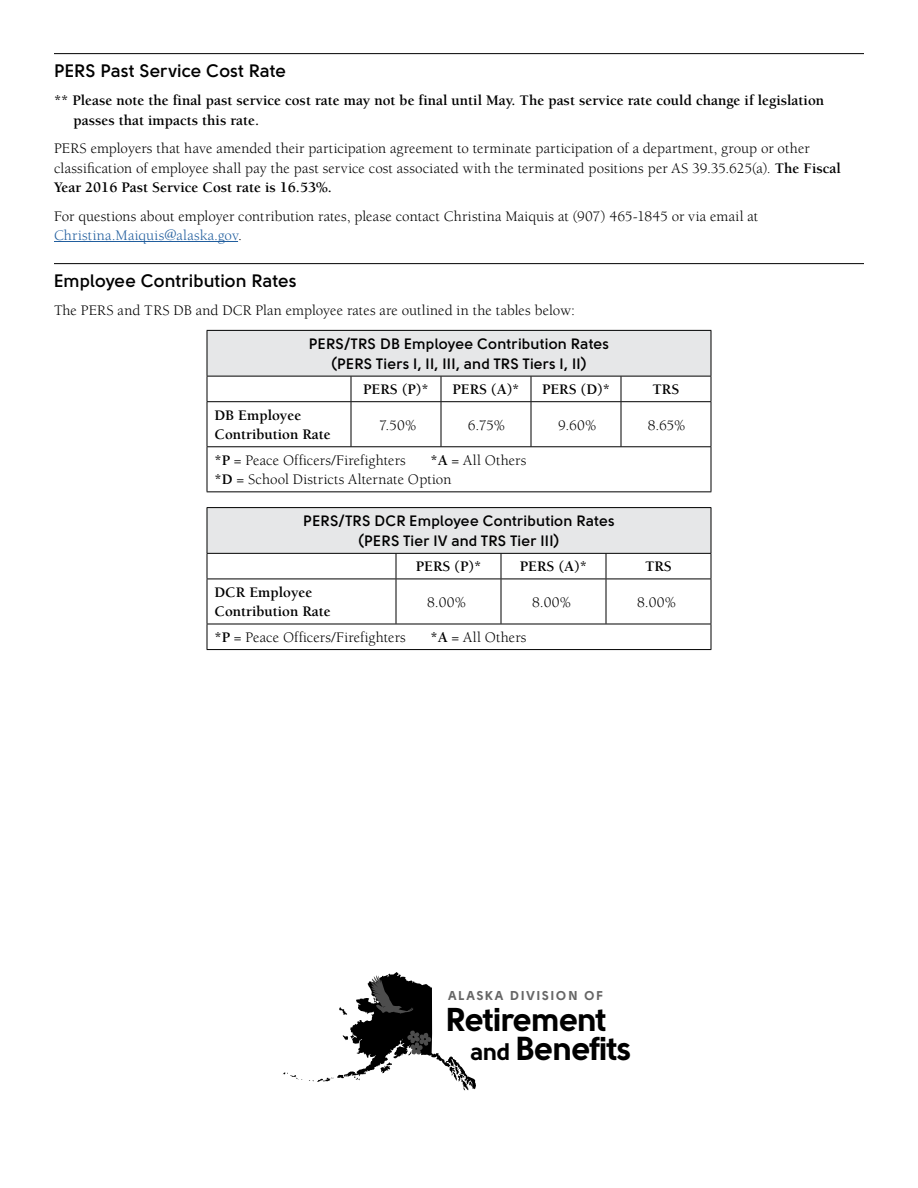
<style>
.page{position:relative;width:918px;height:1188px;background:#fff}
.page>*{position:absolute;margin:0;border:0;box-sizing:border-box;transform-origin:0 0}
.t1{font:33px/29.2px "Solomon Sans Bold";letter-spacing:-.03em;color:#000}
.t2{font:700 18px "Solomon Sans Semi";letter-spacing:-.005em;color:#000}
.t3{font:15px/19.5px "Berkeley Std";letter-spacing:.005em;color:#000}
.t4{font:700 15px/19.5px "Berkeley Std";color:#000}
.t5{font:700 15px/19.5px "Solomon Sans Semi";letter-spacing:.005em;color:#000;text-align:center}
.t6{font:12.75px "Solomon Sans Bold";letter-spacing:.14em;color:#666}
.s1{font-weight:700}
.s2{color:#215e9e}
.s3{font-size:24px}
</style>
<div class="page">
<hr style="left:54px;top:53px;width:810px;height:1px;background:#000">
<hr style="left:54px;top:241px;width:184px;height:1px;background:#215e9e">
<hr style="left:54px;top:263px;width:810px;height:1px;background:#000">
<div style="left:207px;top:330px;width:504px;height:46px;background:#e6e7e8"></div>
<hr style="left:207px;top:330px;width:144px;height:1px;background:#000">
<hr style="left:207px;top:331px;width:1px;height:45px;background:#000">
<hr style="left:351px;top:330px;width:90px;height:1px;background:#000">
<hr style="left:441px;top:330px;width:90px;height:1px;background:#000">
<hr style="left:531px;top:330px;width:90px;height:1px;background:#000">
<hr style="left:621px;top:330px;width:90px;height:1px;background:#000">
<hr style="left:711px;top:331px;width:1px;height:45px;background:#000">
<hr style="left:207px;top:376px;width:144px;height:1px;background:#000">
<svg style="left:207px;top:376px;width:1px;height:25px"></svg>
<hr style="left:351px;top:376px;width:90px;height:1px;background:#000">
<svg style="left:351px;top:376px;width:1px;height:25px"></svg>
<hr style="left:441px;top:376px;width:90px;height:1px;background:#000">
<svg style="left:441px;top:376px;width:1px;height:25px"></svg>
<hr style="left:531px;top:376px;width:90px;height:1px;background:#000">
<svg style="left:531px;top:376px;width:1px;height:25px"></svg>
<hr style="left:621px;top:376px;width:90px;height:1px;background:#000">
<svg style="left:621px;top:376px;width:1px;height:25px"></svg>
<svg style="left:711px;top:376px;width:1px;height:25px"></svg>
<hr style="left:207px;top:401px;width:144px;height:1px;background:#000">
<hr style="left:207px;top:402px;width:1px;height:44px;background:#000">
<hr style="left:351px;top:401px;width:90px;height:1px;background:#000">
<hr style="left:351px;top:402px;width:1px;height:44px;background:#000">
<hr style="left:441px;top:401px;width:90px;height:1px;background:#000">
<hr style="left:441px;top:402px;width:1px;height:44px;background:#000">
<hr style="left:531px;top:401px;width:90px;height:1px;background:#000">
<hr style="left:531px;top:402px;width:1px;height:44px;background:#000">
<hr style="left:621px;top:401px;width:90px;height:1px;background:#000">
<hr style="left:621px;top:402px;width:1px;height:44px;background:#000">
<hr style="left:711px;top:402px;width:1px;height:44px;background:#000">
<hr style="left:207px;top:446px;width:144px;height:1px;background:#000">
<hr style="left:207px;top:447px;width:1px;height:44px;background:#000">
<hr style="left:351px;top:446px;width:90px;height:1px;background:#000">
<hr style="left:441px;top:446px;width:90px;height:1px;background:#000">
<hr style="left:531px;top:446px;width:90px;height:1px;background:#000">
<hr style="left:621px;top:446px;width:90px;height:1px;background:#000">
<hr style="left:711px;top:447px;width:1px;height:44px;background:#000">
<hr style="left:207px;top:491px;width:144px;height:1px;background:#000">
<hr style="left:351px;top:491px;width:90px;height:1px;background:#000">
<hr style="left:441px;top:491px;width:90px;height:1px;background:#000">
<hr style="left:531px;top:491px;width:90px;height:1px;background:#000">
<hr style="left:621px;top:491px;width:90px;height:1px;background:#000">
<div style="left:207px;top:508px;width:504px;height:45px;background:#e6e7e8"></div>
<hr style="left:207px;top:507px;width:189px;height:1px;background:#000">
<hr style="left:207px;top:508px;width:1px;height:45px;background:#000">
<hr style="left:396px;top:507px;width:105px;height:1px;background:#000">
<hr style="left:501px;top:507px;width:105px;height:1px;background:#000">
<hr style="left:606px;top:507px;width:105px;height:1px;background:#000">
<hr style="left:711px;top:508px;width:1px;height:45px;background:#000">
<hr style="left:207px;top:553px;width:189px;height:1px;background:#000">
<svg style="left:207px;top:554px;width:1px;height:25px"></svg>
<hr style="left:396px;top:553px;width:105px;height:1px;background:#000">
<svg style="left:396px;top:554px;width:1px;height:25px"></svg>
<hr style="left:501px;top:553px;width:105px;height:1px;background:#000">
<svg style="left:501px;top:554px;width:1px;height:25px"></svg>
<hr style="left:606px;top:553px;width:105px;height:1px;background:#000">
<svg style="left:606px;top:554px;width:1px;height:25px"></svg>
<svg style="left:711px;top:554px;width:1px;height:25px"></svg>
<hr style="left:207px;top:579px;width:189px;height:1px;background:#000">
<hr style="left:207px;top:579px;width:1px;height:45px;background:#000">
<hr style="left:396px;top:579px;width:105px;height:1px;background:#000">
<hr style="left:396px;top:579px;width:1px;height:45px;background:#000">
<hr style="left:501px;top:579px;width:105px;height:1px;background:#000">
<hr style="left:501px;top:579px;width:1px;height:45px;background:#000">
<hr style="left:606px;top:579px;width:105px;height:1px;background:#000">
<hr style="left:606px;top:579px;width:1px;height:45px;background:#000">
<hr style="left:711px;top:579px;width:1px;height:45px;background:#000">
<hr style="left:207px;top:624px;width:189px;height:1px;background:#000">
<svg style="left:207px;top:624px;width:1px;height:25px"></svg>
<hr style="left:396px;top:624px;width:105px;height:1px;background:#000">
<hr style="left:501px;top:624px;width:105px;height:1px;background:#000">
<hr style="left:606px;top:624px;width:105px;height:1px;background:#000">
<svg style="left:711px;top:624px;width:1px;height:25px"></svg>
<hr style="left:207px;top:649px;width:189px;height:1px;background:#000">
<hr style="left:396px;top:649px;width:105px;height:1px;background:#000">
<hr style="left:501px;top:649px;width:105px;height:1px;background:#000">
<hr style="left:606px;top:649px;width:105px;height:1px;background:#000">
<svg style="left:283px;top:1072px;width:19px;height:8px"></svg>
<svg style="left:309px;top:972px;width:167px;height:119px"></svg>
<p class="t2" style="left:54px;top:60px;width:234px">PERS Past Service Cost Rate</p>
<p class="t4" style="left:74px;top:91px;width:752px;text-indent:-20px">** Please note the final past service cost rate may not be final until May. The past service rate could change if legislation passes that impacts this rate.</p>
<p class="t3" style="left:54px;top:139px;width:788px">PERS employers that have amended their participation agreement to terminate participation of a department, group or other classification of employee shall pay the past service cost associated with the terminated positions per AS 39.35.625(a). <span class="s1">The Fiscal<br>Year 2016 Past Service Cost rate is 16.53%.</span></p>
<p class="t3" style="left:54px;top:206px;width:706px">For questions about employer contribution rates, please contact Christina Maiquis at (907) 465-1845 or via email at<br><span class="s2">Christina.Maiquis@alaska.gov</span>.</p>
<p class="t2" style="left:54px;top:270px;width:244px">Employee Contribution Rates</p>
<p class="t3" style="left:54px;top:301px;width:522px">The PERS and TRS DB and DCR Plan employee rates are outlined in the tables below:</p>
<p class="t5" style="left:309px;top:334px;width:302px">PERS/TRS DB Employee Contribution Rates (PERS Tiers I, II, III, and TRS Tiers I, II)</p>
<p class="t4" style="left:363px;top:380px;width:67px">PERS (P)*</p>
<p class="t4" style="left:452px;top:380px;width:69px">PERS (A)*</p>
<p class="t4" style="left:542px;top:380px;width:69px">PERS (D)*</p>
<p class="t4" style="left:653px;top:380px;width:28px">TRS</p>
<p class="t4" style="left:214px;top:406px;width:118px">DB Employee<br>Contribution Rate</p>
<p class="t3" style="left:379px;top:415px;width:39px">7.50%</p>
<p class="t3" style="left:468px;top:415px;width:39px">6.75%</p>
<p class="t3" style="left:558px;top:415px;width:40px">9.60%</p>
<p class="t3" style="left:648px;top:415px;width:40px">8.65%</p>
<p class="t3" style="left:214px;top:451px;width:193px"><span class="s1">*P</span> = Peace Officers/Firefighters</p>
<p class="t3" style="left:214px;top:451px;width:313px;text-indent:216px"><span class="s1">*A</span> = All Others <span class="s1">*D</span> = School Districts Alternate Option</p>
<p class="t5" style="left:303px;top:511px;width:313px">PERS/TRS DCR Employee Contribution Rates (PERS Tier IV and TRS Tier III)</p>
<p class="t4" style="left:416px;top:557px;width:67px">PERS (P)*</p>
<p class="t4" style="left:520px;top:557px;width:69px">PERS (A)*</p>
<p class="t4" style="left:645px;top:557px;width:28px">TRS</p>
<p class="t4" style="left:214px;top:583px;width:118px">DCR Employee<br>Contribution Rate</p>
<p class="t3" style="left:427px;top:593px;width:41px">8.00%</p>
<p class="t3" style="left:532px;top:593px;width:41px">8.00%</p>
<p class="t3" style="left:637px;top:593px;width:41px">8.00%</p>
<p class="t3" style="left:214px;top:628px;width:193px"><span class="s1">*P</span> = Peace Officers/Firefighters</p>
<p class="t3" style="left:430px;top:628px;width:97px"><span class="s1">*A</span> = All Others</p>
<p class="t6" style="left:448px;top:988px;width:156px">ALASKA DIVISION OF</p>
<h1 class="t1" style="left:470px;top:1004px;width:163px;text-indent:-25px">Retirement <span class="s3">and</span> Benefits</h1>
</div>
